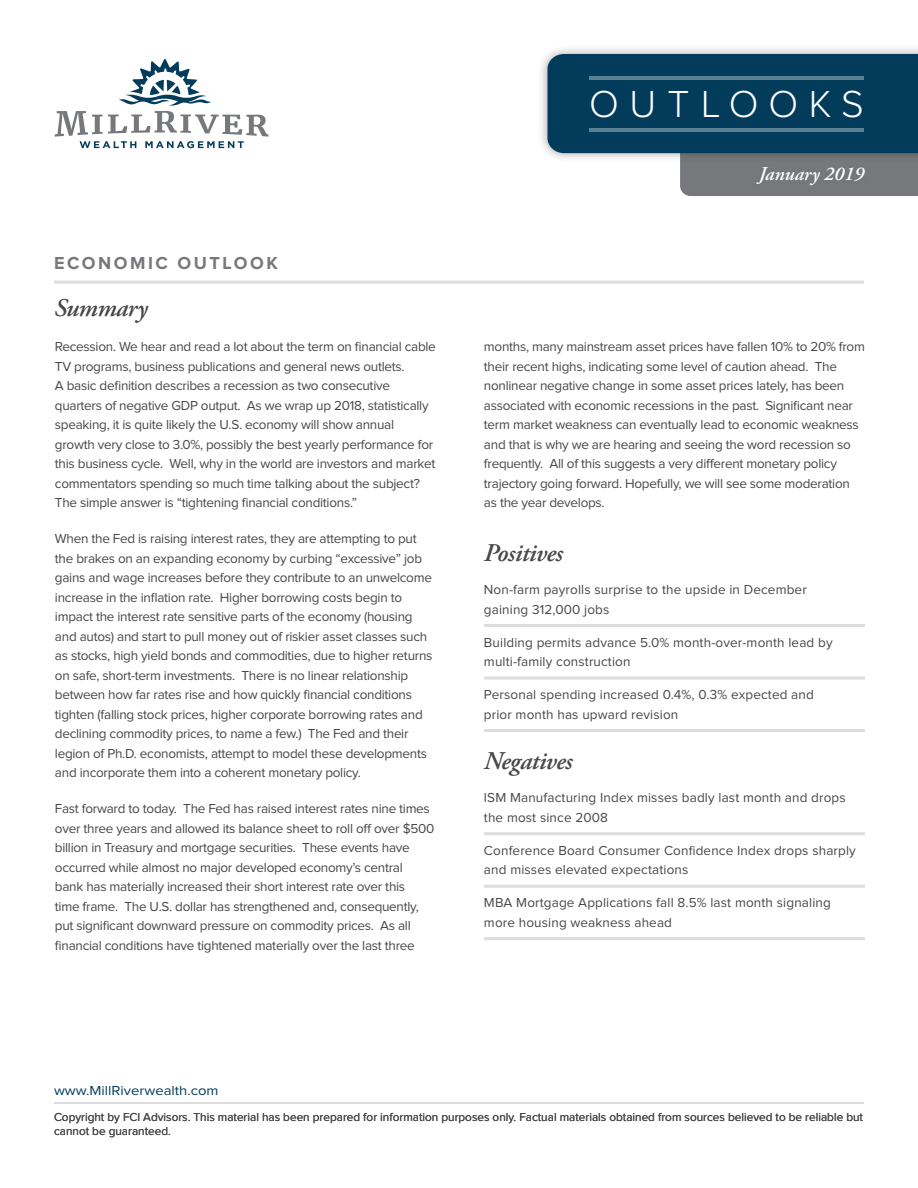
<style>
.page{position:relative;width:918px;height:1188px;background:#fff}
.page>*{position:absolute;margin:0;border:0;box-sizing:border-box;transform-origin:0 0}
.t1{font:300 39px "Proxima Nova";letter-spacing:.27em;color:#fff}
.palatino-main{font:italic 600 25.5px "Adobe Garamond Pro";letter-spacing:-.02em;color:#464747}
.t2{font:italic 600 19.5px "Adobe Garamond Pro";color:#fff}
.t3{font:700 18px "Proxima Nova";letter-spacing:.14em;color:#76787b}
.palatino-main-2{font:13.5px/19.5px "Proxima Nova";letter-spacing:-.02em;color:#464747}
.bullets-square{font:13.5px/19.5px "Proxima Nova";letter-spacing:.01em;color:#464747}
.t4{font:13.5px "Proxima Nova";color:#033c5b;scale:1.1 1}
.t5{font:12px/14.4px "Proxima Nova";color:#464747}
</style>
<div class="page">
<div style="left:538px;top:44px;width:380px;height:119px;background:#231f20;opacity:.38"></div>
<svg style="left:547px;top:54px;width:371px;height:142px;background:#335c74"></svg>
<hr style="left:590px;top:76px;width:274px;height:4px;background:#5a8094">
<hr style="left:590px;top:128px;width:274px;height:4px;background:#5a8094">
<div style="left:752px;top:163px;width:118px;height:28px;background:#75777a"></div>
<hr style="left:484px;top:624px;width:381px;height:3px;background:#dedcdc">
<hr style="left:484px;top:677px;width:381px;height:3px;background:#dedcdc">
<hr style="left:484px;top:729px;width:381px;height:3px;background:#dedcdc">
<hr style="left:484px;top:832px;width:381px;height:3px;background:#dedcdc">
<hr style="left:484px;top:885px;width:381px;height:3px;background:#dedcdc">
<hr style="left:484px;top:937px;width:381px;height:3px;background:#dedcdc">
<hr style="left:54px;top:281px;width:810px;height:3px;background:#dedcdc">
<svg style="left:55px;top:59px;width:214px;height:89px"></svg>
<hr style="left:54px;top:1102px;width:810px;height:2px;background:#dedcdc">
<h1 class="t1" style="left:589px;top:86px;width:276px">OUTLOOKS</h1>
<p class="t3" style="left:54px;top:254px;width:225px">ECONOMIC OUTLOOK</p>
<p class="palatino-main" style="left:54px;top:293px;width:95px">Summary</p>
<p class="palatino-main-2" style="left:55px;top:338px;width:382px">Recession. We hear and read a lot about the term on financial cable TV programs, business publications and general news outlets.<br>A basic definition describes a recession as two consecutive quarters of negative GDP output. As we wrap up 2018, statistically speaking, it is quite likely the U.S. economy will show annual growth very close to 3.0%, possibly the best yearly performance for this business cycle. Well, why in the world are investors and market commentators spending so much time talking about the subject?<br>The simple answer is “tightening financial conditions.”</p>
<p class="palatino-main-2" style="left:55px;top:530px;width:379px">When the Fed is raising interest rates, they are attempting to put the brakes on an expanding economy by curbing “excessive” job gains and wage increases before they contribute to an unwelcome increase in the inflation rate. Higher borrowing costs begin to impact the interest rate sensitive parts of the economy (housing and autos) and start to pull money out of riskier asset classes such as stocks, high yield bonds and commodities, due to higher returns on safe, short-term investments. There is no linear relationship between how far rates rise and how quickly financial conditions tighten (falling stock prices, higher corporate borrowing rates and declining commodity prices, to name a few.) The Fed and their legion of Ph.D. economists, attempt to model these developments and incorporate them into a coherent monetary policy.</p>
<p class="palatino-main-2" style="left:55px;top:800px;width:381px">Fast forward to today. The Fed has raised interest rates nine times over three years and allowed its balance sheet to roll off over $500 billion in Treasury and mortgage securities. These events have occurred while almost no major developed economy’s central bank has materially increased their short interest rate over this<br>time frame. The U.S. dollar has strengthened and, consequently, put significant downward pressure on commodity prices. As all financial conditions have tightened materially over the last three</p>
<h3 class="t2" style="left:759px;top:162px;width:107px">January 2019</h3>
<p class="palatino-main-2" style="left:484px;top:338px;width:383px">months, many mainstream asset prices have fallen 10% to 20% from their recent highs, indicating some level of caution ahead. The nonlinear negative change in some asset prices lately, has been associated with economic recessions in the past. Significant near term market weakness can eventually lead to economic weakness and that is why we are hearing and seeing the word recession so frequently. All of this suggests a very different monetary policy trajectory going forward. Hopefully, we will see some moderation as the year develops.</p>
<p class="palatino-main" style="left:484px;top:538px;width:80px">Positives</p>
<p class="bullets-square" style="left:484px;top:580px;width:324px">Non-farm payrolls surprise to the upside in December gaining 312,000 jobs</p>
<p class="bullets-square" style="left:484px;top:633px;width:350px">Building permits advance 5.0% month-over-month lead by multi-family construction</p>
<p class="bullets-square" style="left:484px;top:685px;width:331px">Personal spending increased 0.4%, 0.3% expected and prior month has upward revision</p>
<p class="palatino-main" style="left:484px;top:746px;width:90px">Negatives</p>
<p class="bullets-square" style="left:484px;top:789px;width:363px">ISM Manufacturing Index misses badly last month and drops the most since 2008</p>
<p class="bullets-square" style="left:484px;top:841px;width:373px">Conference Board Consumer Confidence Index drops sharply and misses elevated expectations</p>
<p class="bullets-square" style="left:484px;top:894px;width:348px">MBA Mortgage Applications fall 8.5% last month signaling more housing weakness ahead</p>
<p class="t4" style="left:54px;top:1084px;width:151px">www.MillRiverwealth.com</p>
<p class="t5" style="left:54px;top:1110px;width:811px">Copyright by FCI Advisors. This material has been prepared for information purposes only. Factual materials obtained from sources believed to be reliable but cannot be guaranteed.</p>
</div>
